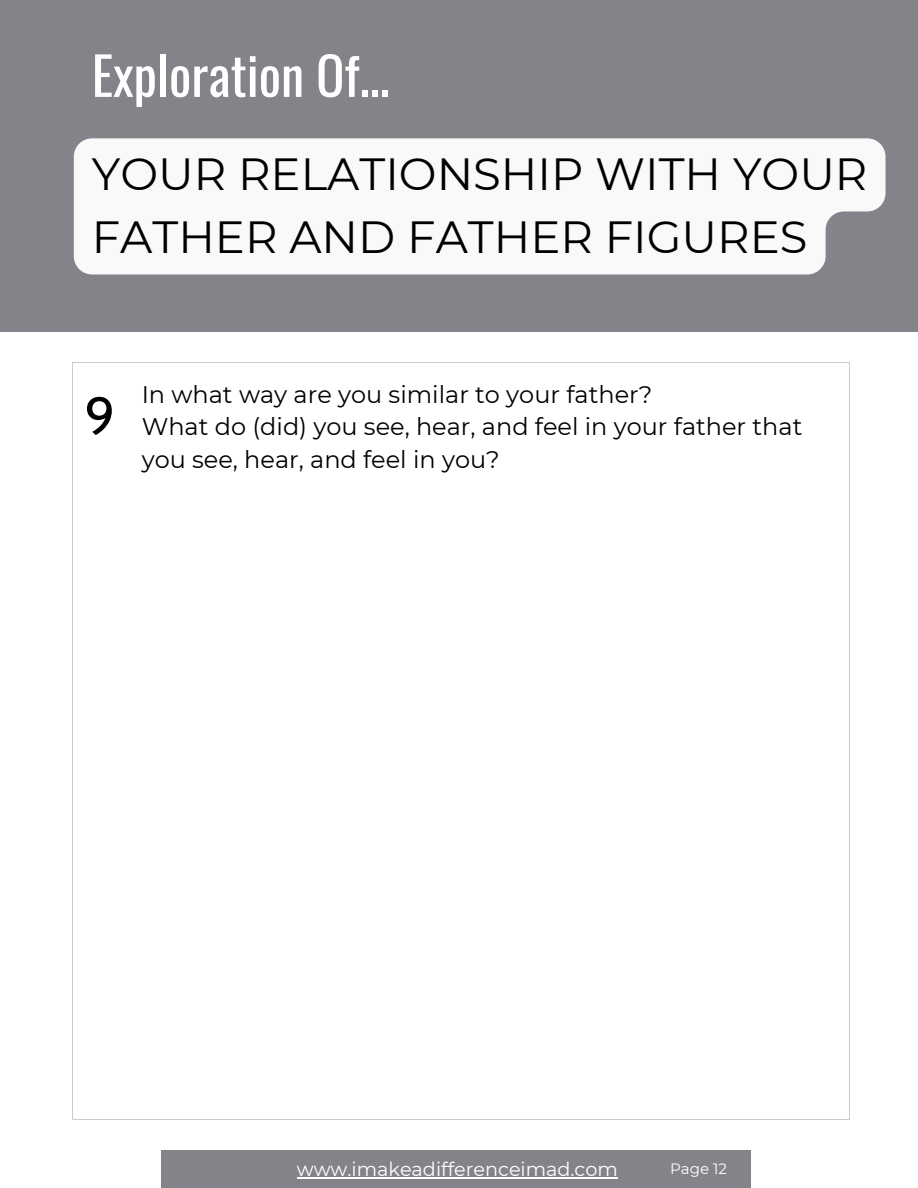
<style>
.page{position:relative;width:918px;height:1188px;background:#fff}
.page>*{position:absolute;margin:0;border:0;box-sizing:border-box;transform-origin:0 0}
.t1{font:53.55px "Cabin";color:#000}
.t2{font:52.5px "Oswald";color:#fff}
.t3{font:45px/63px "Montserrat";color:#000}
.t4{font:24px/32.5px "Montserrat";color:#000}
.t5{font:19.2px "Montserrat";color:#fff}
.t6{font:15px "Montserrat";color:#fff}
</style>
<div class="page">
<div style="left:0;top:0;width:918px;height:332px;background:#83848a"></div>
<div style="left:161px;top:1150px;width:589px;height:38px;background:#83848a"></div>
<hr style="left:297px;top:1177px;width:321px;height:1px;background:#fff">
<div style="left:74px;top:138px;width:812px;height:136px;background:#f9f9f9"></div>
<h2 class="t2" style="left:92px;top:34px;width:299px">Exploration Of...</h2>
<h3 class="t3" style="left:92px;top:142px;width:777px">YOUR RELATIONSHIP WITH YOUR<br>FATHER AND FATHER FIGURES</h3>
<h1 class="t1" style="left:85px;top:383px;width:32px">9</h1>
<p class="t4" style="left:142px;top:378px;width:662px">In what way are you similar to your father?<br>What do (did) you see, hear, and feel in your father that you see, hear, and feel in you?</p>
<p class="t5" style="left:297px;top:1157px;width:323px">www.imakeadifferenceimad.com</p>
<p class="t6" style="left:670px;top:1160px;width:58px">Page 12</p>
</div>
